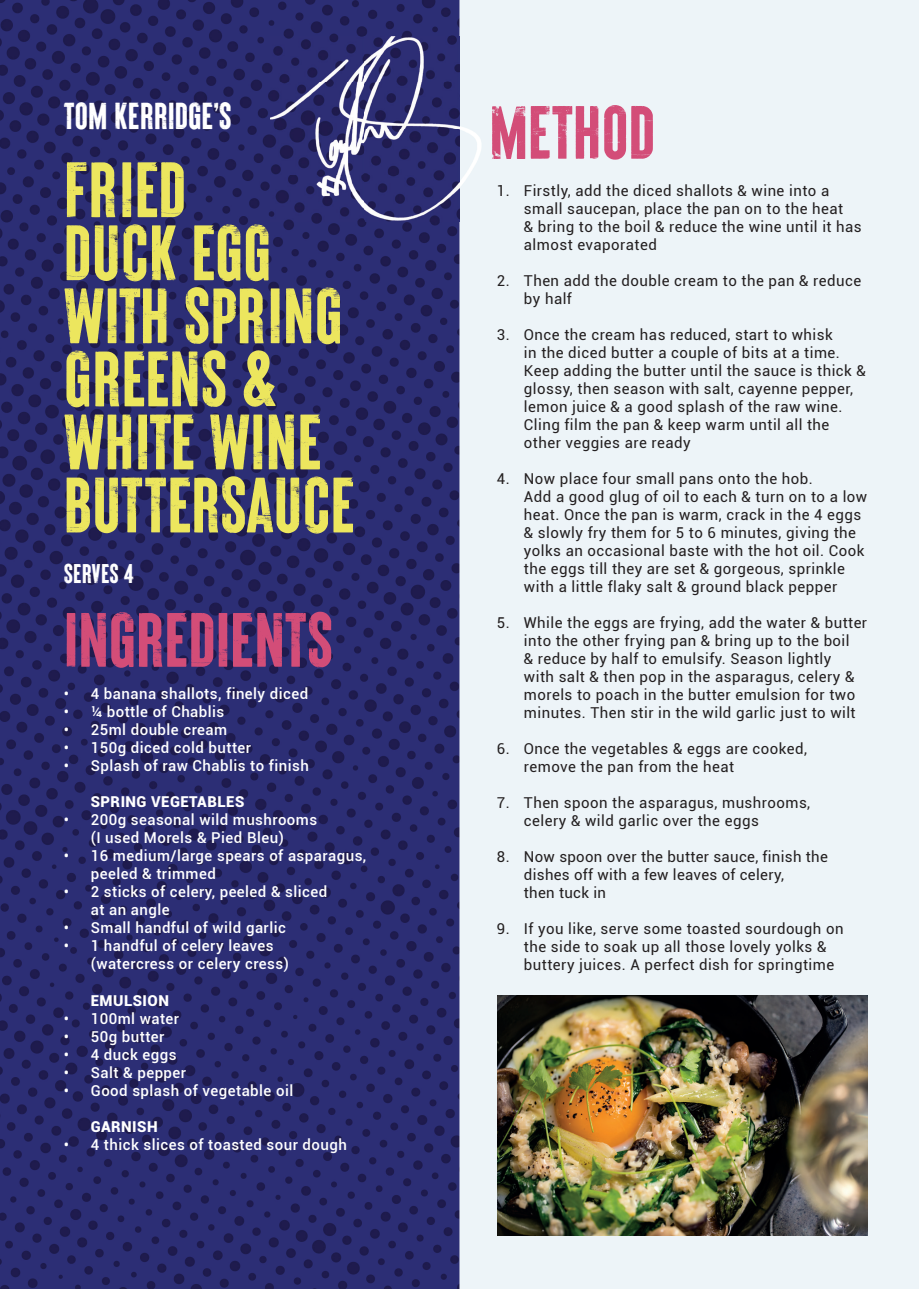
<style>
.page{position:relative;width:919px;height:1289px;background:#fff}
.page>*{position:absolute;margin:0;border:0;box-sizing:border-box;transform-origin:0 0}
.t1{font:78px/63px "Brixton Wood Vector";letter-spacing:.005em;color:#ece65e}
.t2{font:76.5px "Brixton Wood Vector";color:#d34d78}
.t3{font:75px "Brixton Wood Vector";color:#d34d78}
.t4{font:37.5px "Brixton Wood Vector";color:#fff}
.t5{font:27px "Brixton Wood Vector";color:#fff}
.t6{font:15px/18px "Roboto";letter-spacing:.03em;color:#231f20}
.t7{font:500 15px/18px "Roboto";letter-spacing:.03em;color:#fff}
.t8{font:900 15px "Roboto";letter-spacing:.03em;color:#fff}
</style>
<div class="page">
<div style="left:459px;top:0;width:459px;height:1288px;background:#edf4f8"></div>
<img style="left:0;top:0;width:459px;height:1288px">
<img style="left:270px;top:36px;width:218px;height:186px">
<img style="left:498px;top:995px;width:369px;height:240px">
<h3 class="t4" style="left:64px;top:96px;width:169px">TOM KERRIDGE’S</h3>
<h1 class="t1" style="left:64px;top:161px;width:293px">FRIED<br>DUCK EGG<br>WITH SPRING<br>GREENS &amp;<br>WHITE WINE<br>BUTTERSAUCE</h1>
<h3 class="t5" style="left:64px;top:558px;width:72px">SERVES 4</h3>
<h2 class="t2" style="left:64px;top:598px;width:271px">INGREDIENTS</h2>
<p class="t7" style="left:64px;top:684px;width:246px">• 4 banana shallots, finely diced</p>
<p class="t7" style="left:64px;top:702px;width:162px">• ¼ bottle of Chablis</p>
<p class="t7" style="left:64px;top:720px;width:165px">• 25ml double cream</p>
<p class="t7" style="left:64px;top:738px;width:189px">• 150g diced cold butter</p>
<p class="t7" style="left:64px;top:756px;width:246px">• Splash of raw Chablis to finish</p>
<p class="t8" style="left:91px;top:791px;width:155px">SPRING VEGETABLES</p>
<p class="t7" style="left:64px;top:810px;width:255px;text-align:center">• 200g seasonal wild mushrooms (I used Morels &amp; Pied Bleu)</p>
<p class="t7" style="left:91px;top:846px;width:277px;text-indent:-27px">• 16 medium/large spears of asparagus, peeled &amp; trimmed</p>
<p class="t7" style="left:91px;top:882px;width:238px;text-indent:-27px">• 2 sticks of celery, peeled &amp; sliced at an angle</p>
<p class="t7" style="left:64px;top:918px;width:223px">• Small handful of wild garlic</p>
<p class="t7" style="left:91px;top:936px;width:199px;text-indent:-27px">• 1 handful of celery leaves (watercress or celery cress)</p>
<p class="t8" style="left:91px;top:989px;width:80px">EMULSION</p>
<p class="t7" style="left:64px;top:1008px;width:117px">• 100ml water</p>
<p class="t7" style="left:64px;top:1026px;width:102px">• 50g butter</p>
<p class="t7" style="left:64px;top:1044px;width:114px">• 4 duck eggs</p>
<p class="t7" style="left:64px;top:1062px;width:124px">• Salt &amp; pepper</p>
<p class="t7" style="left:64px;top:1080px;width:231px">• Good splash of vegetable oil</p>
<p class="t8" style="left:91px;top:1115px;width:68px">GARNISH</p>
<p class="t7" style="left:64px;top:1134px;width:284px">• 4 thick slices of toasted sour dough</p>
<h3 class="t3" style="left:489px;top:92px;width:167px">METHOD</h3>
<p class="t6" style="left:524px;top:181px;width:339px;text-indent:-27px">1. Firstly, add the diced shallots &amp; wine into a small saucepan, place the pan on to the heat<br>&amp; bring to the boil &amp; reduce the wine until it has almost evaporated</p>
<p class="t6" style="left:524px;top:271px;width:339px;text-indent:-27px">2. Then add the double cream to the pan &amp; reduce by half</p>
<p class="t6" style="left:524px;top:325px;width:343px;text-indent:-27px">3. Once the cream has reduced, start to whisk<br>in the diced butter a couple of bits at a time.<br>Keep adding the butter until the sauce is thick &amp; glossy, then season with salt, cayenne pepper, lemon juice &amp; a good splash of the raw wine.<br>Cling film the pan &amp; keep warm until all the other veggies are ready</p>
<p class="t6" style="left:524px;top:469px;width:345px;text-indent:-27px">4. Now place four small pans onto the hob.<br>Add a good glug of oil to each &amp; turn on to a low heat. Once the pan is warm, crack in the 4 eggs &amp; slowly fry them for 5 to 6 minutes, giving the yolks an occasional baste with the hot oil. Cook the eggs till they are set &amp; gorgeous, sprinkle with a little flaky salt &amp; ground black pepper</p>
<p class="t6" style="left:524px;top:613px;width:345px;text-indent:-27px">5. While the eggs are frying, add the water &amp; butter into the other frying pan &amp; bring up to the boil<br>&amp; reduce by half to emulsify. Season lightly<br>with salt &amp; then pop in the asparagus, celery &amp; morels to poach in the butter emulsion for two minutes. Then stir in the wild garlic just to wilt</p>
<p class="t6" style="left:524px;top:739px;width:284px;text-indent:-27px">6. Once the vegetables &amp; eggs are cooked, remove the pan from the heat</p>
<p class="t6" style="left:524px;top:793px;width:288px;text-indent:-27px">7. Then spoon the asparagus, mushrooms, celery &amp; wild garlic over the eggs</p>
<p class="t6" style="left:524px;top:847px;width:305px;text-indent:-27px">8. Now spoon over the butter sauce, finish the dishes off with a few leaves of celery,<br>then tuck in</p>
<p class="t6" style="left:524px;top:919px;width:321px;text-indent:-27px">9. If you like, serve some toasted sourdough on the side to soak up all those lovely yolks &amp; buttery juices. A perfect dish for springtime</p>
</div>
